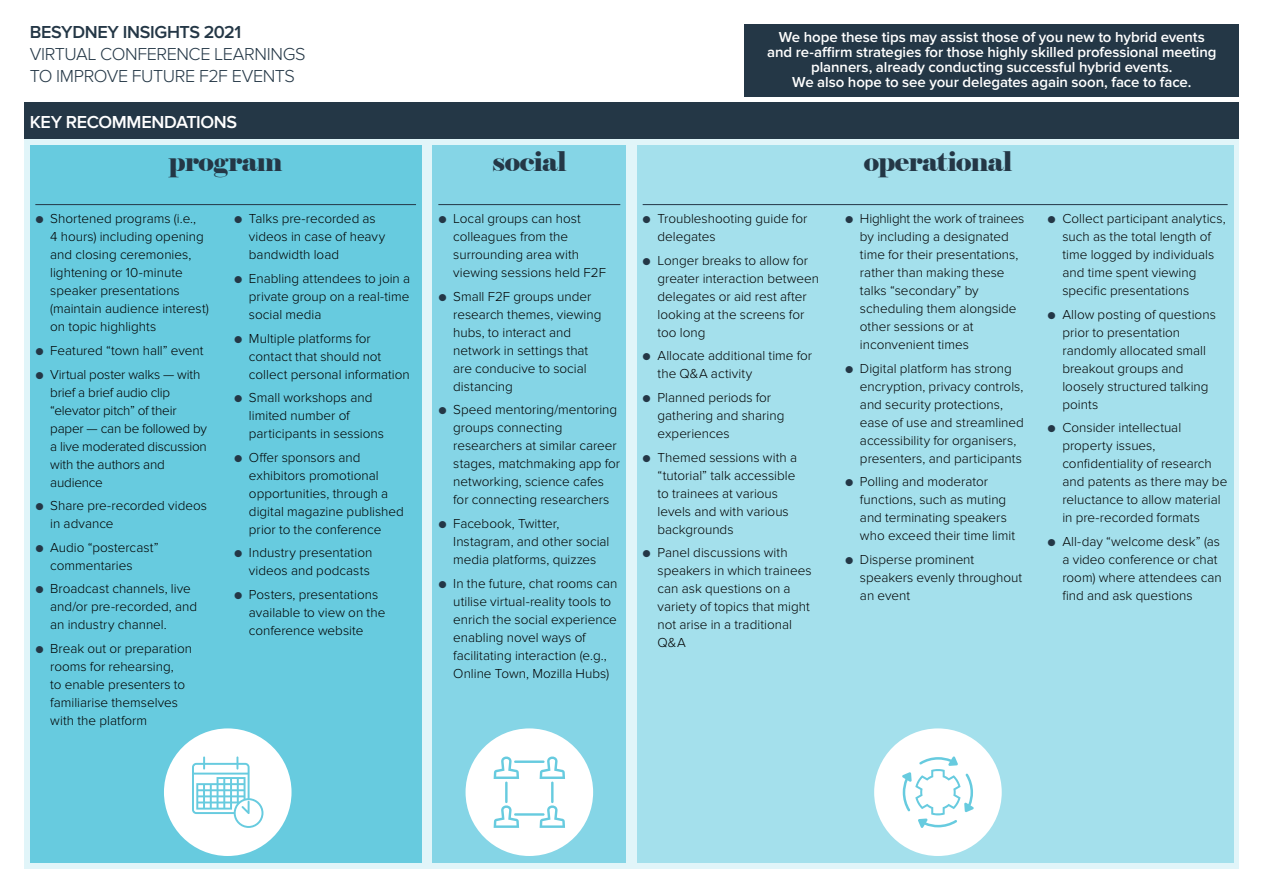
<style>
.page{position:relative;width:1263px;height:893px;background:#fff}
.page>*{position:absolute;margin:0;border:0;box-sizing:border-box;transform-origin:0 0}
.t1{font:27px "Elephant";letter-spacing:-.02em;color:#243746}
.t2{font:300 18px/21.6px "Proxima Nova";letter-spacing:-.02em;color:#243746}
.t3{font:600 18px "Proxima Nova";letter-spacing:-.02em;color:#fff}
.t4{font:600 15px/15px "Proxima Nova";letter-spacing:-.005em;color:#fff;text-align:center}
.t5{font:300 13.5px/18px "Proxima Nova";color:#000}
.s1{font-weight:600}
.s2{font-size:12px;color:#243746}
</style>
<div class="page">
<div style="left:24px;top:140px;width:1215px;height:729px;background:#e1f5f9"></div>
<div style="left:30px;top:145px;width:392px;height:718px;background:#67cbdf"></div>
<div style="left:433px;top:145px;width:193px;height:718px;background:#85d5e6"></div>
<div style="left:637px;top:145px;width:596px;height:718px;background:#a4e0ec"></div>
<div style="left:745px;top:24px;width:494px;height:73px;background:#243746"></div>
<div style="left:24px;top:103px;width:1215px;height:36px;background:#243746"></div>
<div style="left:164px;top:728px;width:127px;height:128px;background:#fff;border-radius:50%"></div>
<svg style="left:192px;top:756px;width:71px;height:72px"></svg>
<div style="left:466px;top:728px;width:127px;height:128px;background:#fff;border-radius:50%"></div>
<svg style="left:494px;top:756px;width:71px;height:72px"></svg>
<div style="left:874px;top:728px;width:128px;height:128px;background:#fff;border-radius:50%"></div>
<svg style="left:902px;top:756px;width:72px;height:72px"></svg>
<hr style="left:35px;top:204px;width:381px;height:1px;background:#243746">
<hr style="left:438px;top:204px;width:182px;height:1px;background:#243746">
<hr style="left:643px;top:204px;width:584px;height:1px;background:#243746">
<p class="t2" style="left:30px;top:22px;width:277px"><span class="s1">BESYDNEY INSIGHTS 2021<br></span>VIRTUAL CONFERENCE LEARNINGS<br>TO IMPROVE FUTURE F2F EVENTS</p>
<p class="t4" style="left:767px;top:30px;width:451px">We hope these tips may assist those of you new to hybrid events and re-affirm strategies for those highly skilled professional meeting planners, already conducting successful hybrid events.<br>We also hope to see your delegates again soon, face to face.</p>
<p class="t3" style="left:30px;top:112px;width:209px">KEY RECOMMENDATIONS</p>
<p class="t1" style="left:169px;top:145px;width:115px">program</p>
<p class="t1" style="left:492px;top:145px;width:76px">social</p>
<p class="t1" style="left:864px;top:145px;width:150px">operational</p>
<p class="t5" style="left:50px;top:210px;width:160px;text-indent:-15px"><span class="s2">●</span> Shortened programs (i.e.,<br>4 hours) including opening and closing ceremonies, lightening or 10-minute speaker presentations (maintain audience interest) on topic highlights</p>
<p class="t5" style="left:35px;top:342px;width:170px"><span class="s2">●</span> Featured “town hall” event</p>
<p class="t5" style="left:50px;top:365px;width:158px;text-indent:-15px"><span class="s2">●</span> Virtual poster walks — with brief a brief audio clip “elevator pitch” of their paper — can be followed by a live moderated discussion with the authors and audience</p>
<p class="t5" style="left:50px;top:497px;width:158px;text-indent:-15px"><span class="s2">●</span> Share pre-recorded videos in advance</p>
<p class="t5" style="left:50px;top:538px;width:110px;text-indent:-15px"><span class="s2">●</span> Audio “postercast” commentaries</p>
<p class="t5" style="left:50px;top:580px;width:148px;text-indent:-15px"><span class="s2">●</span> Broadcast channels, live and/or pre-recorded, and an industry channel.</p>
<p class="t5" style="left:50px;top:640px;width:143px;text-indent:-15px"><span class="s2">●</span> Break out or preparation rooms for rehearsing,<br>to enable presenters to familiarise themselves with the platform</p>
<p class="t5" style="left:249px;top:210px;width:138px;text-indent:-15px"><span class="s2">●</span> Talks pre-recorded as videos in case of heavy bandwidth load</p>
<p class="t5" style="left:249px;top:270px;width:163px;text-align:justify;text-indent:-15px"><span class="s2">●</span> Enabling attendees to join a private group on a real-time social media</p>
<p class="t5" style="left:249px;top:329px;width:162px;text-indent:-15px"><span class="s2">●</span> Multiple platforms for contact that should not collect personal information</p>
<p class="t5" style="left:249px;top:389px;width:136px;text-indent:-15px"><span class="s2">●</span> Small workshops and limited number of participants in sessions</p>
<p class="t5" style="left:249px;top:448px;width:157px;text-indent:-15px"><span class="s2">●</span> Offer sponsors and exhibitors promotional opportunities, through a digital magazine published prior to the conference</p>
<p class="t5" style="left:234px;top:544px;width:140px;text-align:right"><span class="s2">●</span> Industry presentation videos and podcasts</p>
<p class="t5" style="left:249px;top:586px;width:138px;text-indent:-15px"><span class="s2">●</span> Posters, presentations available to view on the conference website</p>
<p class="t5" style="left:453px;top:210px;width:154px;text-indent:-15px"><span class="s2">●</span> Local groups can host colleagues from the surrounding area with viewing sessions held F2F</p>
<p class="t5" style="left:453px;top:288px;width:150px;text-indent:-15px"><span class="s2">●</span> Small F2F groups under research themes, viewing hubs, to interact and network in settings that are conducive to social distancing</p>
<p class="t5" style="left:453px;top:401px;width:168px;text-indent:-15px"><span class="s2">●</span> Speed mentoring/mentoring groups connecting researchers at similar career stages, matchmaking app for networking, science cafes for connecting researchers</p>
<p class="t5" style="left:453px;top:515px;width:158px;text-indent:-15px"><span class="s2">●</span> Facebook, Twitter,<br>Instagram, and other social media platforms, quizzes</p>
<p class="t5" style="left:453px;top:574px;width:166px;text-indent:-15px"><span class="s2">●</span> In the future, chat rooms can utilise virtual-reality tools to enrich the social experience enabling novel ways of facilitating interaction (e.g.,<br>Online Town, Mozilla Hubs)</p>
<p class="t5" style="left:657px;top:210px;width:151px;text-indent:-15px"><span class="s2">●</span> Troubleshooting guide for delegates</p>
<p class="t5" style="left:657px;top:252px;width:163px;text-indent:-15px"><span class="s2">●</span> Longer breaks to allow for greater interaction between delegates or aid rest after looking at the screens for too long</p>
<p class="t5" style="left:657px;top:347px;width:156px;text-indent:-15px"><span class="s2">●</span> Allocate additional time for the Q&amp;A activity</p>
<p class="t5" style="left:657px;top:389px;width:128px;text-indent:-15px"><span class="s2">●</span> Planned periods for gathering and sharing experiences</p>
<p class="t5" style="left:657px;top:448px;width:141px;text-indent:-15px"><span class="s2">●</span> Themed sessions with a “tutorial” talk accessible to trainees at various levels and with various backgrounds</p>
<p class="t5" style="left:657px;top:544px;width:155px;text-indent:-15px"><span class="s2">●</span> Panel discussions with speakers in which trainees can ask questions on a variety of topics that might not arise in a traditional<br>Q&amp;A</p>
<p class="t5" style="left:860px;top:210px;width:166px;text-indent:-15px"><span class="s2">●</span> Highlight the work of trainees by including a designated time for their presentations, rather than making these talks “secondary” by scheduling them alongside other sessions or at inconvenient times</p>
<p class="t5" style="left:860px;top:360px;width:165px;text-indent:-15px"><span class="s2">●</span> Digital platform has strong encryption, privacy controls, and security protections, ease of use and streamlined accessibility for organisers, presenters, and participants</p>
<p class="t5" style="left:860px;top:473px;width:157px;text-indent:-15px"><span class="s2">●</span> Polling and moderator functions, such as muting and terminating speakers who exceed their time limit</p>
<p class="t5" style="left:860px;top:551px;width:164px;text-indent:-15px"><span class="s2">●</span> Disperse prominent speakers evenly throughout an event</p>
<p class="t5" style="left:1062px;top:210px;width:165px;text-indent:-15px"><span class="s2">●</span> Collect participant analytics, such as the total length of time logged by individuals and time spent viewing specific presentations</p>
<p class="t5" style="left:1062px;top:306px;width:155px;text-indent:-15px"><span class="s2">●</span> Allow posting of questions prior to presentation randomly allocated small breakout groups and loosely structured talking points</p>
<p class="t5" style="left:1062px;top:419px;width:166px;text-indent:-15px"><span class="s2">●</span> Consider intellectual property issues, confidentiality of research and patents as there may be reluctance to allow material in pre-recorded formats</p>
<p class="t5" style="left:1062px;top:533px;width:161px;text-indent:-15px"><span class="s2">●</span> All-day “welcome desk” (as a video conference or chat room) where attendees can find and ask questions</p>
</div>
